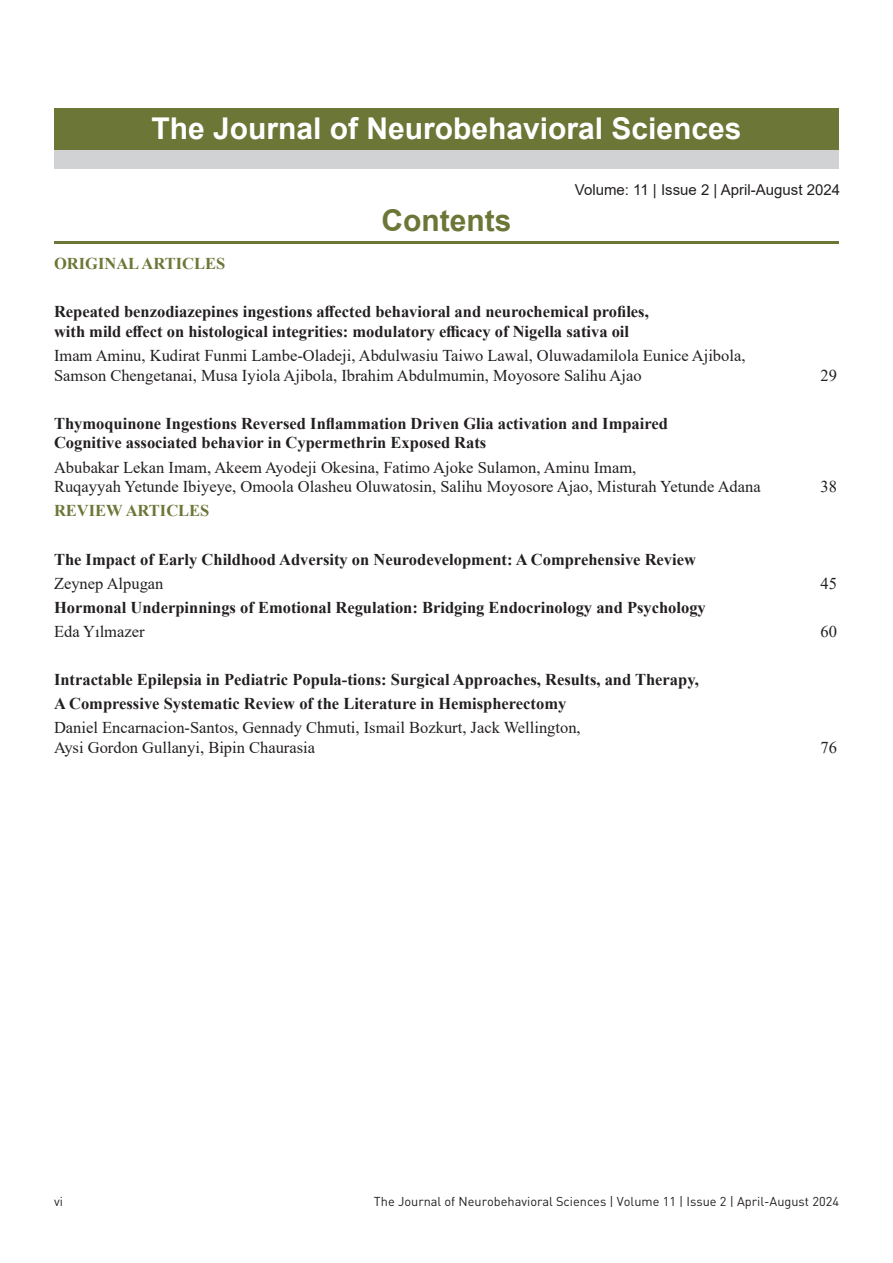
<style>
.page{position:relative;width:893px;height:1263px;background:#fff}
.page>*{position:absolute;margin:0;border:0;box-sizing:border-box;transform-origin:0 0}
.t1{font:700 30px "Arial";color:#fff}
.t2{font:700 30px "Arial";color:#6c7637}
.t3{font:700 16.5px/19.8px "Times New Roman";color:#231f20}
.t4{font:16.5px/19.8px "Times New Roman";color:#231f20}
.t5{font:700 16.5px "Times New Roman";color:#6c7637}
.t6{font:15px "Arial";color:#231f20}
.t7{font:12.75px "DIN";color:#231f20}
</style>
<div class="page">
<div style="left:54px;top:144px;width:785px;height:25px;background:#d1d2d4"></div>
<div style="left:54px;top:108px;width:785px;height:42px;background:#6c7637"></div>
<hr style="left:54px;top:241px;width:785px;height:2px;background:#6c7637">
<p class="t1" style="left:151px;top:107px;width:592px">The Journal of Neurobehavioral Sciences</p>
<p class="t2" style="left:381px;top:200px;width:131px">Contents</p>
<p class="t6" style="left:575px;top:180px;width:267px">Volume: 11 | Issue 2 | April-August 2024</p>
<p class="t5" style="left:54px;top:251px;width:173px">ORIGINAL ARTICLES</p>
<p class="t3" style="left:54px;top:301px;width:596px">Repeated benzodiazepines ingestions affected behavioral and neurochemical profiles, with mild effect on histological integrities: modulatory efficacy of Nigella sativa oil</p>
<p class="t4" style="left:54px;top:345px;width:693px">Imam Aminu, Kudirat Funmi Lambe-Oladeji, Abdulwasiu Taiwo Lawal, Oluwadamilola Eunice Ajibola,<br>Samson Chengetanai, Musa Iyiola Ajibola, Ibrahim Abdulmumin, Moyosore Salihu Ajao</p>
<p class="t3" style="left:54px;top:413px;width:615px">Thymoquinone Ingestions Reversed Inflammation Driven Glia activation and Impaired<br>Cognitive associated behavior in Cypermethrin Exposed Rats</p>
<p class="t4" style="left:54px;top:457px;width:708px">Abubakar Lekan Imam, Akeem Ayodeji Okesina, Fatimo Ajoke Sulamon, Aminu Imam,<br>Ruqayyah Yetunde Ibiyeye, Omoola Olasheu Oluwatosin, Salihu Moyosore Ajao, Misturah Yetunde Adana</p>
<p class="t4" style="left:821px;top:365px;width:18px">29</p>
<p class="t4" style="left:821px;top:476px;width:18px">38</p>
<p class="t5" style="left:54px;top:499px;width:157px">REVIEW ARTICLES</p>
<p class="t3" style="left:54px;top:549px;width:643px">The Impact of Early Childhood Adversity on Neurodevelopment: A Comprehensive Review</p>
<p class="t4" style="left:54px;top:573px;width:111px">Zeynep Alpugan</p>
<p class="t4" style="left:821px;top:573px;width:18px">45</p>
<p class="t3" style="left:54px;top:597px;width:653px">Hormonal Underpinnings of Emotional Regulation: Bridging Endocrinology and Psychology</p>
<p class="t4" style="left:54px;top:621px;width:92px">Eda Yılmazer</p>
<p class="t4" style="left:821px;top:621px;width:18px">60</p>
<p class="t3" style="left:54px;top:669px;width:646px">Intractable Epilepsia in Pediatric Popula-tions: Surgical Approaches, Results, and Therapy,</p>
<p class="t3" style="left:54px;top:693px;width:514px">A Compressive Systematic Review of the Literature in Hemispherectomy</p>
<p class="t4" style="left:54px;top:717px;width:528px">Daniel Encarnacion-Santos, Gennady Chmuti, Ismail Bozkurt, Jack Wellington,<br>Aysi Gordon Gullanyi, Bipin Chaurasia</p>
<p class="t4" style="left:821px;top:737px;width:18px">76</p>
<p class="t7" style="left:54px;top:1194px;width:10px">vi</p>
<p class="t7" style="left:374px;top:1194px;width:467px">The Journal of Neurobehavioral Sciences | Volume 11 | Issue 2 | April-August 2024</p>
</div>
